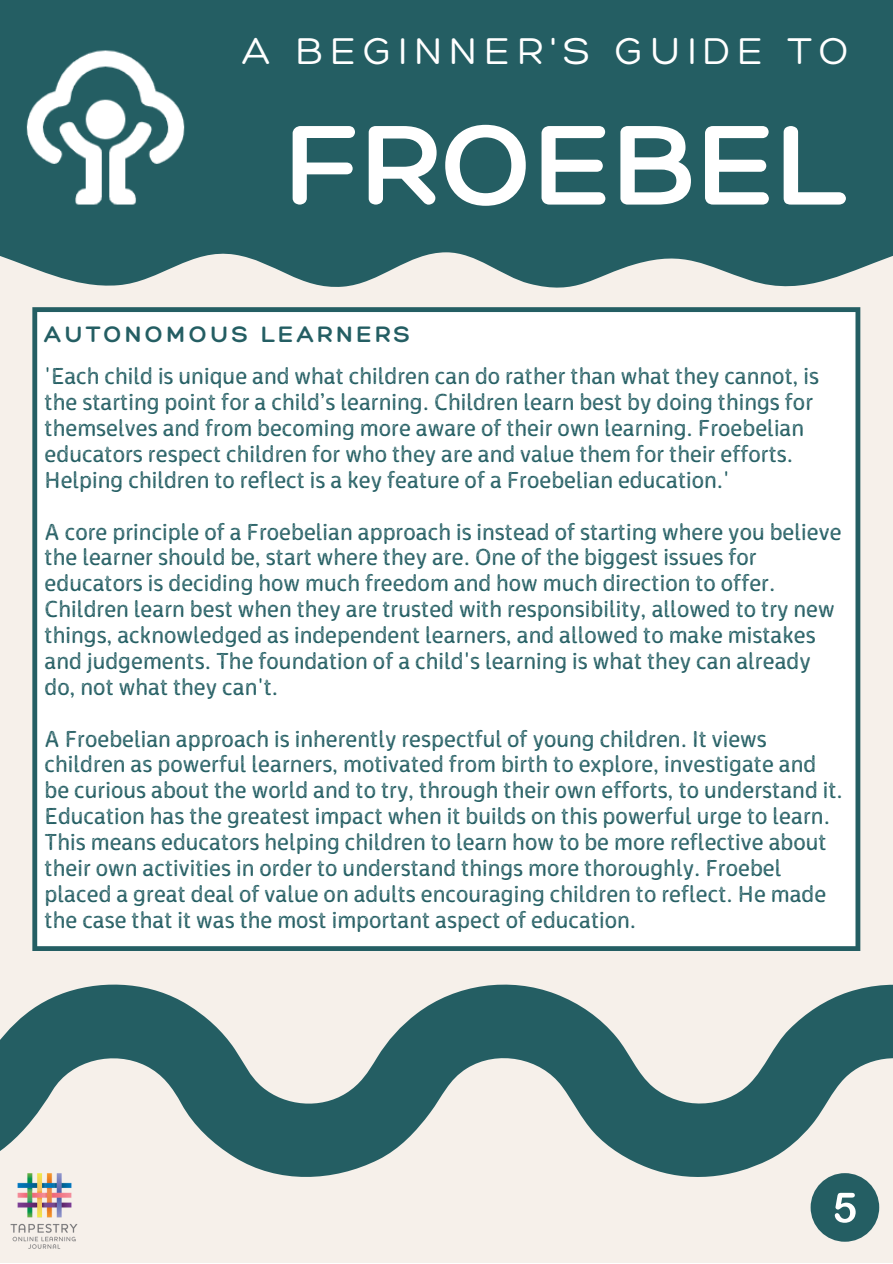
<style>
.page{position:relative;width:893px;height:1264px;background:#fff}
.page>*{position:absolute;margin:0;border:0;box-sizing:border-box;transform-origin:0 0}
.t1{font:300 123.15px "Hero";color:#fff}
.t2{font:300 40.5px "Hero";letter-spacing:.17em;color:#fff}
.t3{font:300 24.3px "Hero";letter-spacing:.13em;color:#245e63}
.t4{font:24.15px/25.8px "Ossem Rust";color:#245e63}
</style>
<div class="page">
<div style="left:0;top:0;width:892px;height:1262px;background:#f6f0ea"></div>
<div style="left:32px;top:307px;width:828px;height:644px;background:#fff"></div>
<img style="left:10px;top:1184px;width:68px;height:65px">
<div style="left:810px;top:1173px;width:69px;height:68px;background:#245e63;border-radius:50%"></div>
<svg style="left:834px;top:1192px;width:21px;height:30px"></svg>
<div style="left:0;top:0;width:892px;height:288px;background:#245e63"></div>
<img style="left:14px;top:28px;width:183px;height:199px">
<svg style="left:0;top:984px;width:892px;height:200px"></svg>
<p class="t2" style="left:242px;top:25px;width:608px">A BEGINNER'S GUIDE TO</p>
<p class="t1" style="left:285px;top:87px;width:563px">FROEBEL</p>
<p class="t3" style="left:45px;top:318px;width:367px">AUTONOMOUS LEARNERS</p>
<p class="t4" style="left:45px;top:364px;width:776px">'Each child is unique and what children can do rather than what they cannot, is the starting point for a child’s learning. Children learn best by doing things for themselves and from becoming more aware of their own learning. Froebelian educators respect children for who they are and value them for their efforts.<br>Helping children to reflect is a key feature of a Froebelian education.'</p>
<p class="t4" style="left:45px;top:519px;width:798px">A core principle of a Froebelian approach is instead of starting where you believe the learner should be, start where they are. One of the biggest issues for educators is deciding how much freedom and how much direction to offer.<br>Children learn best when they are trusted with responsibility, allowed to try new things, acknowledged as independent learners, and allowed to make mistakes and judgements. The foundation of a child's learning is what they can already do, not what they can't.</p>
<p class="t4" style="left:45px;top:726px;width:799px">A Froebelian approach is inherently respectful of young children. It views children as powerful learners, motivated from birth to explore, investigate and be curious about the world and to try, through their own efforts, to understand it.<br>Education has the greatest impact when it builds on this powerful urge to learn.<br>This means educators helping children to learn how to be more reflective about their own activities in order to understand things more thoroughly. Froebel placed a great deal of value on adults encouraging children to reflect. He made the case that it was the most important aspect of education.</p>
</div>
